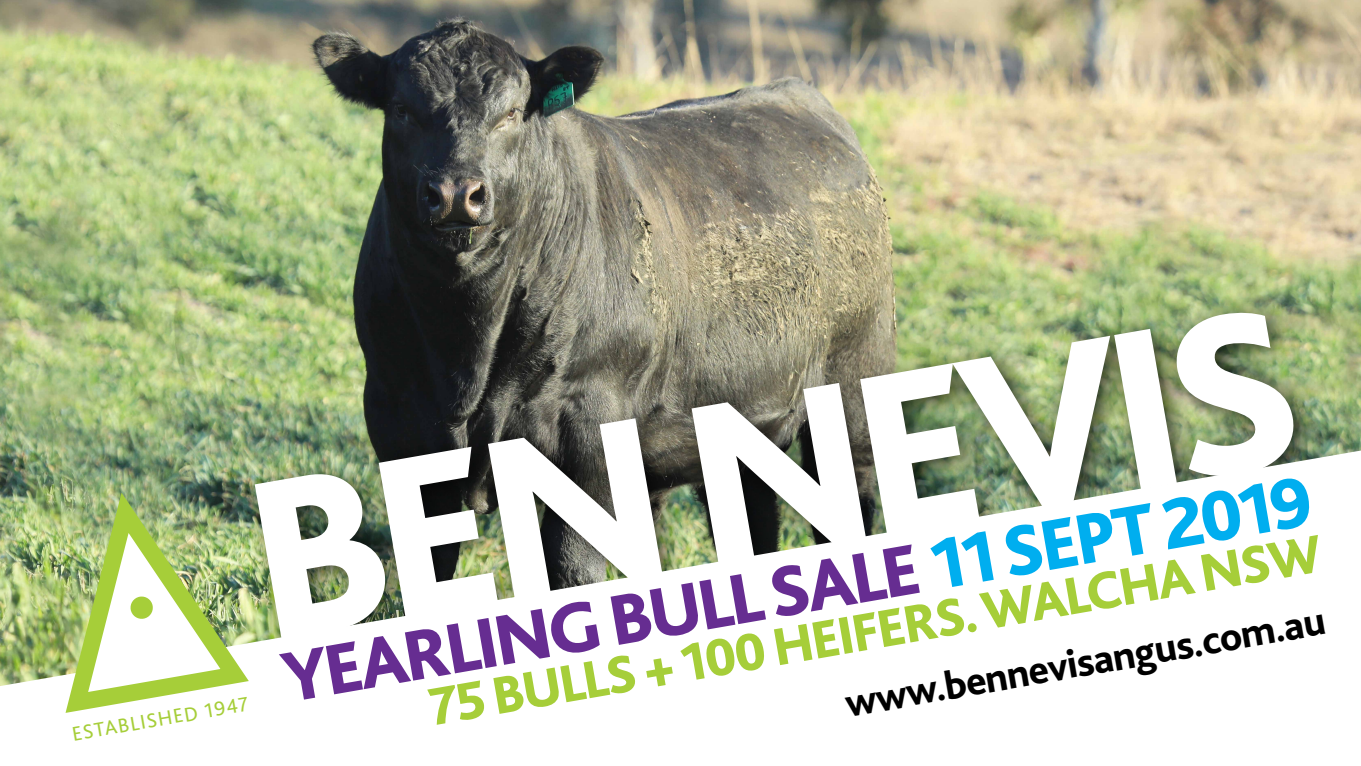
<style>
.page{position:relative;width:1361px;height:766px;background:#fff}
.page>*{position:absolute;margin:0;border:0;box-sizing:border-box;transform-origin:0 0}
.t1{font:800 237.82px "Bliss 2";color:#fff}
.t2{font:800 74.12px "Bliss 2";color:#662d91}
.t3{font:800 55px "Bliss 2";color:#a6ce39}
.t4{font:800 41.05px "Bliss 2";color:#000}
.t5{font:20.85px "Bliss 2";color:#a6ce39}
.s1{color:#00aeef}
</style>
<div class="page">
<img style="left:0;top:0;width:1361px;height:450px">
<div style="left:239px;top:294px;width:1084px;height:371px;background:#000;opacity:.75"></div>
<img style="left:0;top:450px;width:1361px;height:236px">
<img style="left:54px;top:489px;width:196px;height:224px">
<img style="left:80px;top:517px;width:148px;height:168px">
<h1 class="t1" style="left:225px;top:420px;width:1065px;rotate:-10deg">BEN NEVIS</h1>
<h2 class="t2" style="left:275px;top:633px;width:1046px;rotate:-10deg">yearlin g bull SAL E <span class="s1">11 SEPT 2019</span></h2>
<p class="t3" style="left:424px;top:674px;width:906px;rotate:-10deg">75 bulls + 100 hei fers. walcha ns w</p>
<p class="t4" style="left:841px;top:678px;width:488px;rotate:-10deg">www.bennevisangus.com.au</p>
<p class="t5" style="left:70px;top:721px;width:181px;rotate:-10deg">ESTABLISHED 1947</p>
</div>
